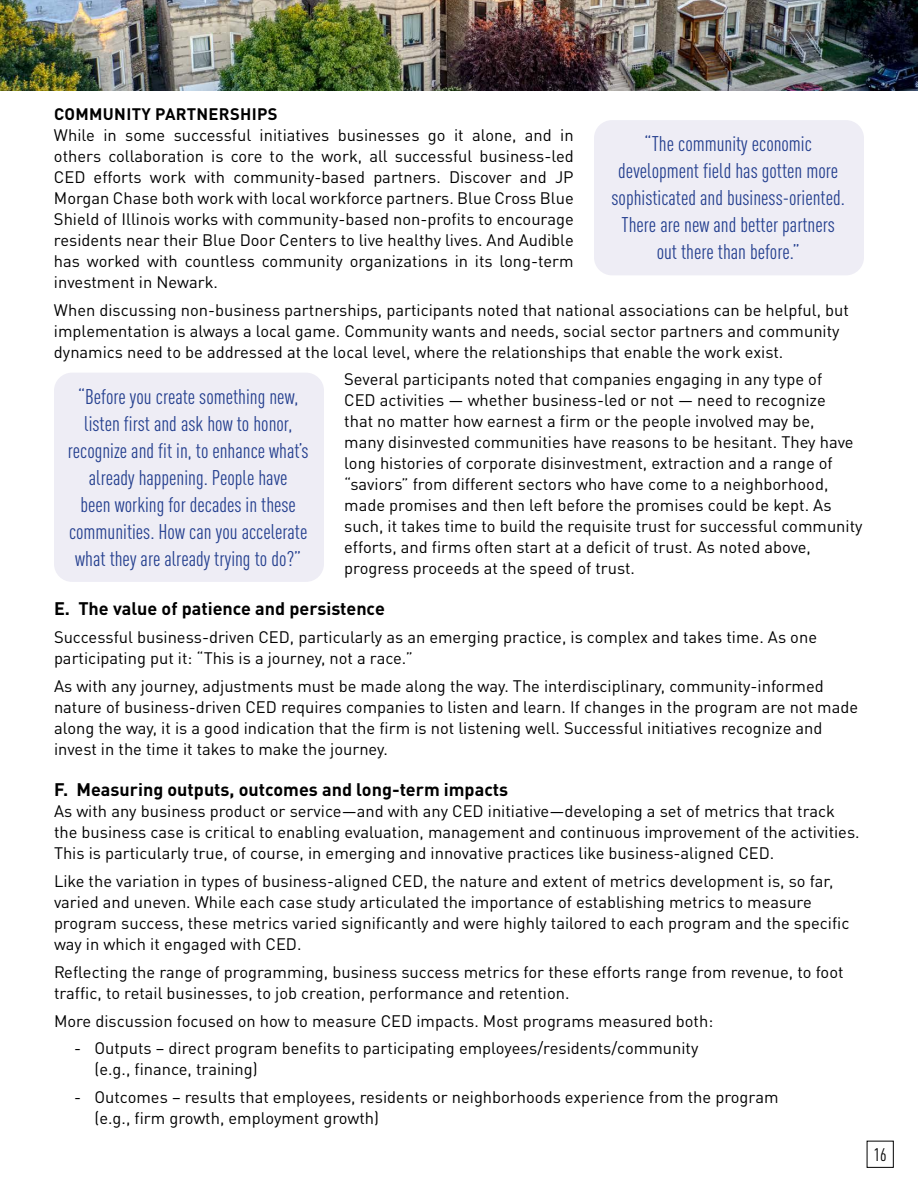
<style>
.page{position:relative;width:918px;height:1188px;background:#fff}
.page>*{position:absolute;margin:0;border:0;box-sizing:border-box;transform-origin:0 0}
.t1{font:condensed 21px/27px "DIN Pro";color:#25408f;text-align:center}
.t2{font:700 18px "DIN Pro";color:#000}
.t3{font:condensed 18px "DIN Pro";color:#000}
.t4{font:16.5px/21px "DIN Pro";color:#000}
.t5{font:700 16.5px "DIN Pro";letter-spacing:.02em;color:#000}
</style>
<div class="page">
<div style="left:867px;top:1141px;width:27px;height:27px;border:1px solid #000"></div>
<img style="left:0;top:0;width:918px;height:91px">
<div style="left:594px;top:120px;width:270px;height:155px;background:#eeedf5;border-radius:18px"></div>
<div style="left:54px;top:373px;width:270px;height:209px;background:#eeedf5;border-radius:18px"></div>
<p class="t5" style="left:54px;top:100px;width:225px">COMMUNITY PARTNERSHIPS</p>
<p class="t4" style="left:54px;top:123px;width:521px;text-align:justify">While in some successful initiatives businesses go it alone, and in others collaboration is core to the work, all successful business-led CED efforts work with community-based partners. Discover and JP Morgan Chase both work with local workforce partners. Blue Cross Blue Shield of Illinois works with community-based non-profits to encourage residents near their Blue Door Centers to live healthy lives. And Audible has worked with countless community organizations in its long-term investment in Newark.</p>
<p class="t4" style="left:54px;top:297px;width:796px">When discussing non-business partnerships, participants noted that national associations can be helpful, but implementation is always a local game. Community wants and needs, social sector partners and community dynamics need to be addressed at the local level, where the relationships that enable the work exist.</p>
<p class="t4" style="left:344px;top:367px;width:520px">Several participants noted that companies engaging in any type of<br>CED activities — whether business-led or not — need to recognize<br>that no matter how earnest a firm or the people involved may be,<br>many disinvested communities have reasons to be hesitant. They have long histories of corporate disinvestment, extraction and a range of “saviors” from different sectors who have come to a neighborhood, made promises and then left before the promises could be kept. As such, it takes time to build the requisite trust for successful community efforts, and firms often start at a deficit of trust. As noted above, progress proceeds at the speed of trust.</p>
<p class="t2" style="left:54px;top:594px;width:332px">E. The value of patience and persistence</p>
<p class="t4" style="left:54px;top:625px;width:765px">Successful business-driven CED, particularly as an emerging practice, is complex and takes time. As one participating put it: “This is a journey, not a race.”</p>
<p class="t4" style="left:54px;top:674px;width:806px">As with any journey, adjustments must be made along the way. The interdisciplinary, community-informed nature of business-driven CED requires companies to listen and learn. If changes in the program are not made along the way, it is a good indication that the firm is not listening well. Successful initiatives recognize and invest in the time it takes to make the journey.</p>
<p class="t2" style="left:54px;top:775px;width:456px">F. Measuring outputs, outcomes and long-term impacts</p>
<p class="t4" style="left:54px;top:799px;width:807px">As with any business product or service—and with any CED initiative—developing a set of metrics that track the business case is critical to enabling evaluation, management and continuous improvement of the activities.<br>This is particularly true, of course, in emerging and innovative practices like business-aligned CED.</p>
<p class="t4" style="left:54px;top:869px;width:797px">Like the variation in types of business-aligned CED, the nature and extent of metrics development is, so far, varied and uneven. While each case study articulated the importance of establishing metrics to measure program success, these metrics varied significantly and were highly tailored to each program and the specific way in which it engaged with CED.</p>
<p class="t4" style="left:54px;top:960px;width:791px">Reflecting the range of programming, business success metrics for these efforts range from revenue, to foot traffic, to retail businesses, to job creation, performance and retention.</p>
<p class="t4" style="left:54px;top:1008px;width:661px">More discussion focused on how to measure CED impacts. Most programs measured both:</p>
<p class="t4" style="left:94px;top:1036px;width:605px;text-indent:-20px">- Outputs – direct program benefits to participating employees/residents/community (e.g., finance, training)</p>
<p class="t4" style="left:94px;top:1085px;width:686px;text-indent:-20px">- Outcomes – results that employees, residents or neighborhoods experience from the program (e.g., firm growth, employment growth)</p>
<p class="t1" style="left:612px;top:129px;width:235px">“The community economic development field has gotten more sophisticated and business-oriented.<br>There are new and better partners out there than before.”</p>
<p class="t1" style="left:68px;top:381px;width:242px">“Before you create something new, listen first and ask how to honor, recognize and fit in, to enhance what’s already happening. People have<br>been working for decades in these communities. How can you accelerate what they are already trying to do?”</p>
<p class="t3" style="left:874px;top:1142px;width:14px">16</p>
</div>
